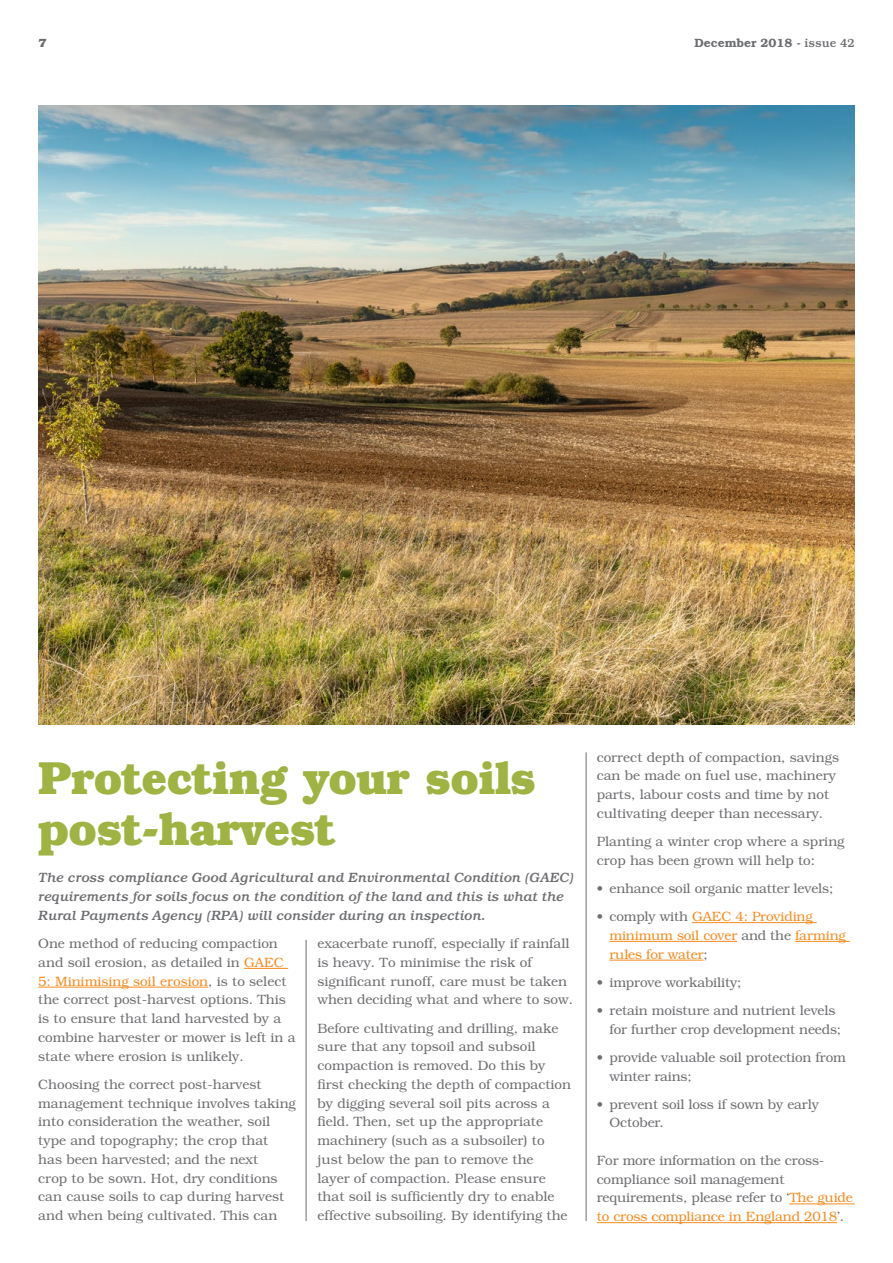
<style>
.page{position:relative;width:893px;height:1263px;background:#fff}
.page>*{position:absolute;margin:0;border:0;box-sizing:border-box;transform-origin:0 0}
.t1{font:700 46.5px/51px "Bookman Std";letter-spacing:-.015em;color:#9eb341}
.Body_copy{font:300 13.5px/18.8px "Bookman Std";color:#6d6e71}
.intro{font:italic 500 13.5px/18.8px "Bookman Std";color:#6d6e71}
.t2{font:300 13.5px/18.8px "Bookman Std";letter-spacing:-.01em;color:#f68b1f}
.t3{font:600 12px "Bookman Std";color:#6d6e71}
.t4{font:700 12px "Bookman Std";color:#6d6e71}
.s1{font-weight:500}
.s2{color:#f68b1f}
.s3{color:#6d6e71}
</style>
<div class="page">
<img style="left:38px;top:105px;width:817px;height:619px">
<hr style="left:244px;top:968px;width:44px;height:1px;background:#f68b1f">
<hr style="left:38px;top:987px;width:170px;height:1px;background:#f68b1f">
<hr style="left:692px;top:922px;width:125px;height:1px;background:#f68b1f">
<hr style="left:609px;top:941px;width:128px;height:1px;background:#f68b1f">
<hr style="left:795px;top:941px;width:55px;height:1px;background:#f68b1f">
<hr style="left:609px;top:960px;width:95px;height:1px;background:#f68b1f">
<hr style="left:789px;top:1203px;width:66px;height:1px;background:#f68b1f">
<hr style="left:597px;top:1222px;width:240px;height:1px;background:#f68b1f">
<hr style="left:306px;top:940px;width:1px;height:281px;background:#6d6e71">
<hr style="left:586px;top:752px;width:1px;height:469px;background:#6d6e71">
<p class="t4" style="left:38px;top:35px;width:10px">7</p>
<p class="t3" style="left:695px;top:35px;width:162px">December 2018 <span class="s1">- issue 42</span></p>
<h1 class="t1" style="left:38px;top:751px;width:499px">Protecting your soils post-harvest</h1>
<p class="intro" style="left:38px;top:868px;width:537px">The cross compliance Good Agricultural and Environmental Condition (GAEC) requirements for soils focus on the condition of the land and this is what the<br>Rural Payments Agency (RPA) will consider during an inspection.</p>
<p class="Body_copy" style="left:38px;top:934px;width:259px">One method of reducing compaction and soil erosion, as detailed in <span class="s2">GAEC 5: Minimising soil erosion</span>, is to select the correct post-harvest options. This is to ensure that land harvested by a combine harvester or mower is left in a state where erosion is unlikely.</p>
<p class="Body_copy" style="left:38px;top:1075px;width:259px">Choosing the correct post-harvest management technique involves taking into consideration the weather, soil type and topography; the crop that<br>has been harvested; and the next<br>crop to be sown. Hot, dry conditions can cause soils to cap during harvest and when being cultivated. This can</p>
<p class="Body_copy" style="left:317px;top:934px;width:257px">exacerbate runoff, especially if rainfall is heavy. To minimise the risk of significant runoff, care must be taken when deciding what and where to sow.</p>
<p class="Body_copy" style="left:317px;top:1019px;width:255px">Before cultivating and drilling, make sure that any topsoil and subsoil compaction is removed. Do this by first checking the depth of compaction by digging several soil pits across a field. Then, set up the appropriate machinery (such as a subsoiler) to just below the pan to remove the<br>layer of compaction. Please ensure that soil is sufficiently dry to enable effective subsoiling. By identifying the</p>
<p class="Body_copy" style="left:597px;top:748px;width:244px">correct depth of compaction, savings can be made on fuel use, machinery parts, labour costs and time by not cultivating deeper than necessary.</p>
<p class="Body_copy" style="left:597px;top:832px;width:249px">Planting a winter crop where a spring crop has been grown will help to:</p>
<p class="Body_copy" style="left:597px;top:879px;width:238px">• enhance soil organic matter levels;</p>
<p class="t2" style="left:609px;top:907px;width:238px;text-indent:-13px"><span class="s3">• comply with</span> GAEC 4: Providing minimum soil cover <span class="s3">and the</span> farming rules for water<span class="s3">;</span></p>
<p class="Body_copy" style="left:597px;top:973px;width:146px">• improve workability;</p>
<p class="Body_copy" style="left:609px;top:1001px;width:233px;text-indent:-13px">• retain moisture and nutrient levels for further crop development needs;</p>
<p class="Body_copy" style="left:609px;top:1048px;width:238px;text-indent:-13px">• provide valuable soil protection from winter rains;</p>
<p class="Body_copy" style="left:609px;top:1095px;width:211px;text-indent:-13px">• prevent soil loss if sown by early<br>October.</p>
<p class="Body_copy" style="left:597px;top:1151px;width:258px">For more information on the cross&shy;compliance soil management requirements, please refer to ‘<span class="s2">The guide to cross compliance in England 2018</span>’.</p>
</div>
